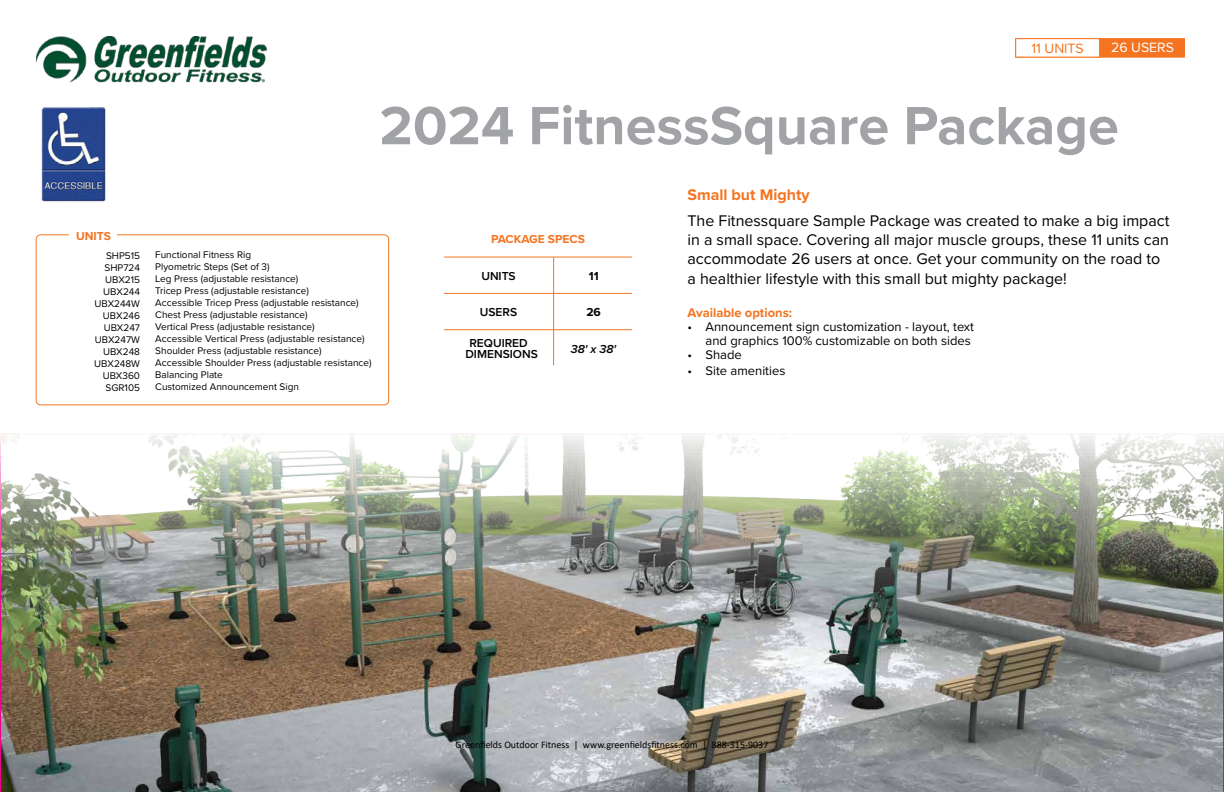
<style>
.page{position:relative;width:1224px;height:792px;background:#fff}
.page>*{position:absolute;margin:0;border:0;box-sizing:border-box;transform-origin:0 0}
.t1{font:700 55.8px "Proxima Nova";color:#a1a3a6}
.t2{font:16px/19.2px "Proxima Nova";color:#000}
.t3{font:700 16px "Proxima Nova";color:#f47421}
.t4{font:14px "Proxima Nova";color:#f47421}
.t5{font:14px "Proxima Nova";color:#fff}
.t6{font:13px/14px "Proxima Nova";color:#000;text-align:right}
.t7{font:700 13px "Proxima Nova";color:#f47421}
.t8{font:600 12px/11px "Proxima Nova";color:#000;text-align:center}
.t9{font:700 12px "Proxima Nova";color:#f47421}
.t10{font:italic 600 12px "Proxima Nova";color:#000}
.t11{font:700 12px "Proxima Nova";color:#000}
.t12{font:10px/12px "Proxima Nova";color:#000;text-align:right}
.t13{font:10px "Calibri";color:#000}
</style>
<div class="page">
<div style="left:1015px;top:38px;width:170px;height:20px;background:#f47421;border:1px solid #f47421"></div>
<div style="left:1015px;top:38px;width:85px;height:20px;background:#fff;border:1px solid #f47421"></div>
<div style="left:36px;top:235px;width:353px;height:170px;border:1px solid #f47421;border-radius:4px"></div>
<img style="left:0;top:433px;width:1224px;height:359px">
<div style="left:69px;top:223px;width:48px;height:14px;background:#fff"></div>
<img style="left:41px;top:107px;width:65px;height:95px">
<hr style="left:444px;top:257px;width:188px;height:1px;background:#f47421">
<hr style="left:444px;top:293px;width:188px;height:1px;background:#f47421">
<hr style="left:444px;top:330px;width:188px;height:1px;background:#f47421">
<hr style="left:553px;top:257px;width:1px;height:108px;background:#f47421">
<img style="left:36px;top:36px;width:232px;height:47px">
<h3 class="t4" style="left:1031px;top:38px;width:54px">11 UNITS</h3>
<h3 class="t5" style="left:1111px;top:37px;width:64px">26 USERS</h3>
<p class="t9" style="left:76px;top:227px;width:36px">UNITS</p>
<p class="t12" style="left:94px;top:249px;width:47px">SHP515<br>SHP724<br>UBX215<br>UBX244<br>UBX244W<br>UBX246<br>UBX247<br>UBX247W<br>UBX248<br>UBX248W<br>UBX360<br>SGR105</p>
<h1 class="t1" style="left:379px;top:84px;width:741px">2024 FitnessSquare Package</h1>
<p class="t12" style="left:155px;top:249px;width:218px;text-align:left">Functional Fitness Rig<br>Plyometric Steps (Set of 3)<br>Leg Press (adjustable resistance)<br>Tricep Press (adjustable resistance)<br>Accessible Tricep Press (adjustable resistance)<br>Chest Press (adjustable resistance)<br>Vertical Press (adjustable resistance)<br>Accessible Vertical Press (adjustable resistance)<br>Shoulder Press (adjustable resistance)<br>Accessible Shoulder Press (adjustable resistance)<br>Balancing Plate<br>Customized Announcement Sign</p>
<p class="t9" style="left:491px;top:230px;width:95px">PACKAGE SPECS</p>
<p class="t8" style="left:481px;top:270px;width:36px">UNITS</p>
<p class="t11" style="left:589px;top:267px;width:11px">11</p>
<p class="t8" style="left:480px;top:306px;width:39px">USERS</p>
<p class="t11" style="left:586px;top:303px;width:16px">26</p>
<p class="t8" style="left:465px;top:337px;width:74px">REQUIRED<br>DIMENSIONS</p>
<p class="t10" style="left:571px;top:340px;width:47px">38' x 38'</p>
<h2 class="t3" style="left:688px;top:183px;width:124px">Small but Mighty</h2>
<p class="t2" style="left:688px;top:210px;width:483px">The Fitnessquare Sample Package was created to make a big impact in a small space. Covering all major muscle groups, these 11 units can accommodate 26 users at once. Get your community on the road to a healthier lifestyle with this small but mighty package!</p>
<h3 class="t7" style="left:688px;top:303px;width:106px">Available options:</h3>
<h3 class="t6" style="left:688px;top:319px;width:288px">• Announcement sign customization - layout, text and graphics 100% customizable on both sides</h3>
<h3 class="t6" style="left:688px;top:347px;width:56px">• Shade</h3>
<h3 class="t6" style="left:688px;top:363px;width:99px">• Site amenities</h3>
<p class="t13" style="left:456px;top:738px;width:314px">Greenfields Outdoor Fitness | www.greenfieldsfitness.com | 888-315-9037</p>
</div>
